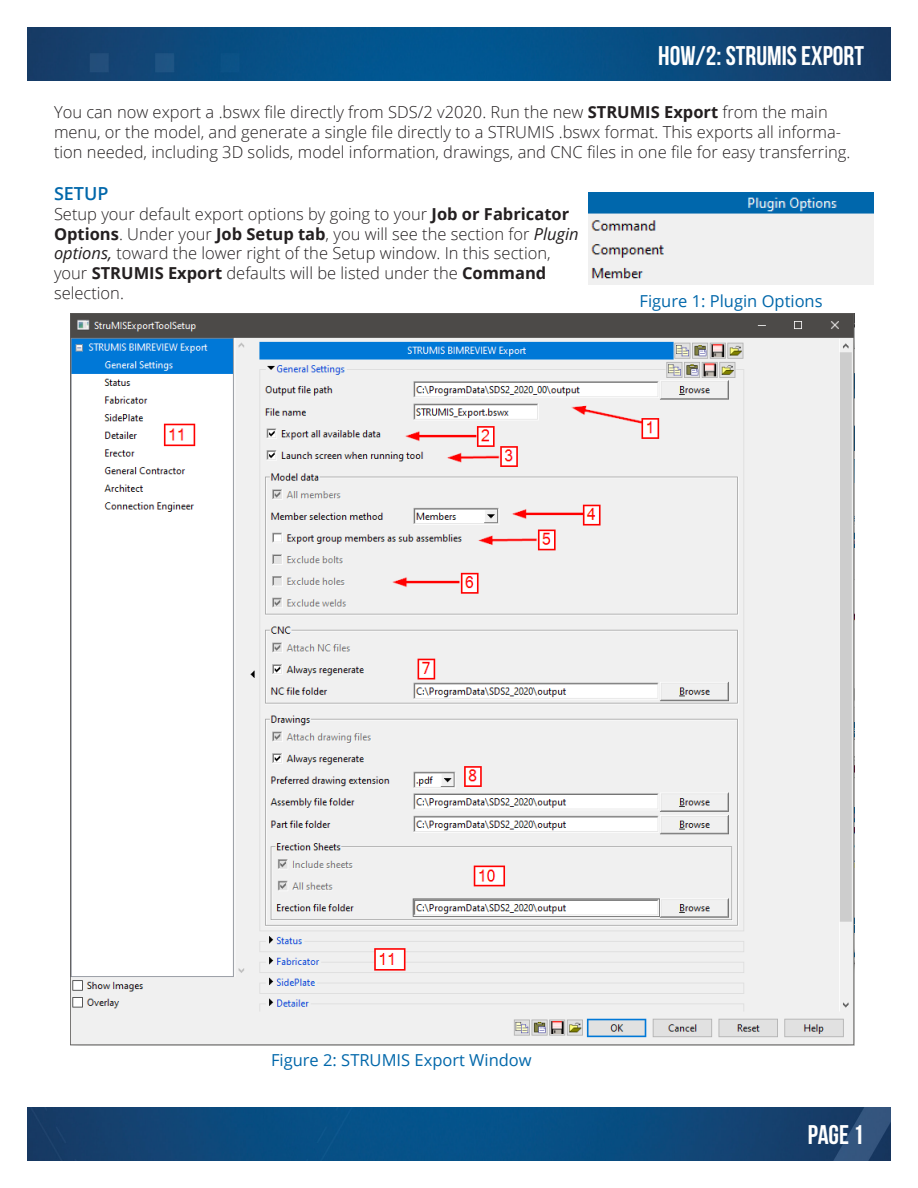
<style>
.page{position:relative;width:918px;height:1188px;background:#fff}
.page>*{position:absolute;margin:0;border:0;box-sizing:border-box;transform-origin:0 0}
.t1{font:27px "Bebas Neue";color:#fff}
.Subhead{font:600 18px "Open Sans";color:#0067aa}
.Body_Text{font:300 16.5px/19.8px "Open Sans";color:#231f20}
.Figure_Label{font:16.5px "Open Sans";color:#0067aa}
.s1{font-weight:700}
.s2{font-weight:400;font-style:italic}
</style>
<div class="page">
<img style="left:27px;top:27px;width:864px;height:54px">
<img style="left:27px;top:1107px;width:864px;height:54px">
<img style="left:589px;top:193px;width:285px;height:92px">
<img style="left:70px;top:313px;width:784px;height:733px">
<h1 class="t1" style="left:658px;top:41px;width:207px">HOW/2: STRUMIS EXPORT</h1>
<p class="Body_Text" style="left:54px;top:102px;width:798px">You can now export a .bswx file directly from SDS/2 v2020. Run the new <span class="s1">STRUMIS Export</span> from the main menu, or the model, and generate a single file directly to a STRUMIS .bswx format. This exports all informa&shy;tion needed, including 3D solids, model information, drawings, and CNC files in one file for easy transferring.</p>
<p class="Subhead" style="left:54px;top:181px;width:56px">SETUP</p>
<p class="Body_Text" style="left:54px;top:203px;width:526px">Setup your default export options by going to your <span class="s1">Job or Fabricator Options</span>. Under your <span class="s1">Job Setup tab</span>, you will see the section for <span class="s2">Plugin options,</span> toward the lower right of the Setup window. In this section, your <span class="s1">STRUMIS Export</span> defaults will be listed under the <span class="s1">Command </span>selection.</p>
<p class="Figure_Label" style="left:640px;top:290px;width:185px">Figure 1: Plugin Options</p>
<p class="Figure_Label" style="left:271px;top:1048px;width:262px">Figure 2: STRUMIS Export Window</p>
<h1 class="t1" style="left:808px;top:1119px;width:58px">PAGE 1</h1>
</div>
